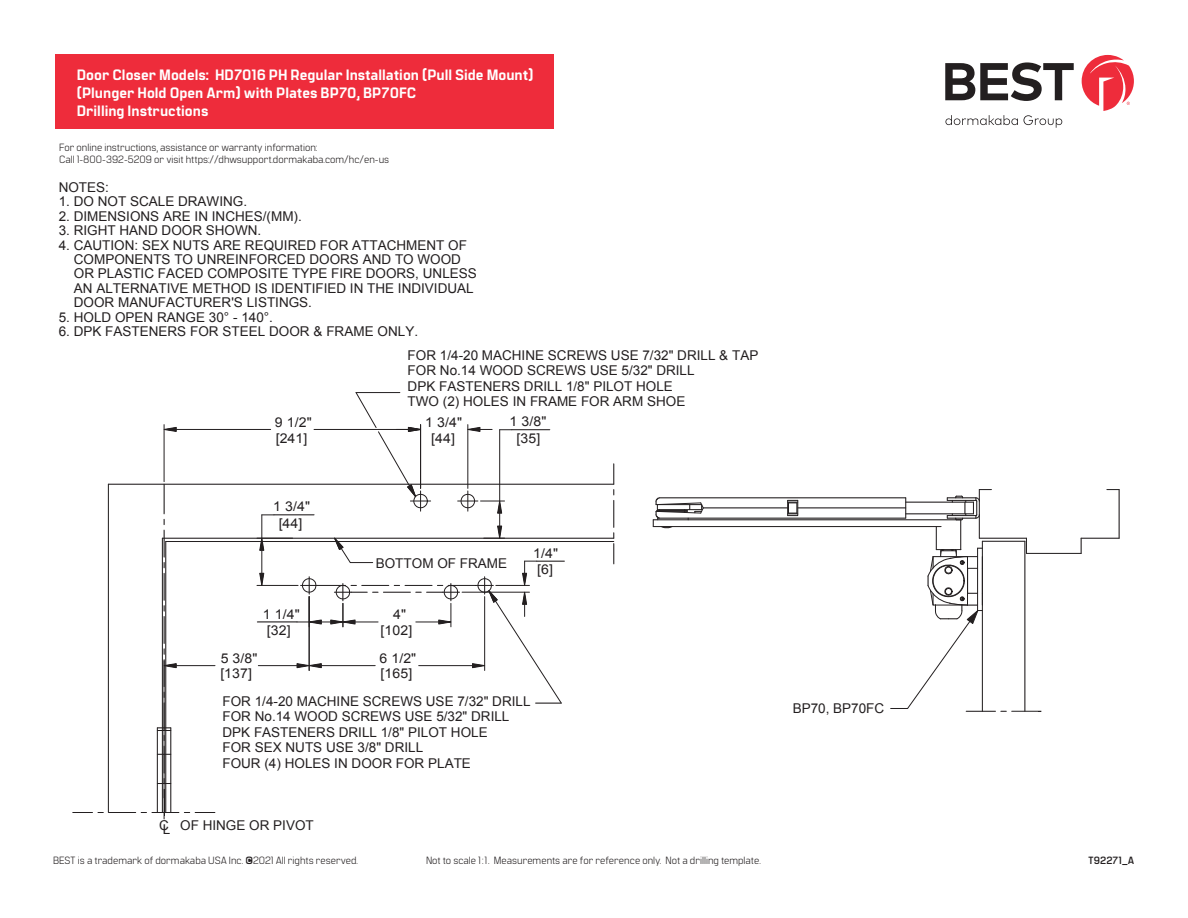
<style>
.page{position:relative;width:1188px;height:918px;background:#fff}
.page>*{position:absolute;margin:0;border:0;box-sizing:border-box;transform-origin:0 0}
.t1{font:800 15px/18px "Manifold CF";color:#fff}
.t2{font:13.5px/15.5px "Arial";color:#231f20}
.t3{font:13.5px "Arial";color:#231f20;scale:1.04 1}
.t4{font:10.5px/12.6px "Manifold CF";color:#231f20}
.t5{font:700 10.5px "Manifold CF";color:#231f20}
.s1{font-weight:700}
</style>
<div class="page">
<hr style="left:966px;top:711px;width:30px;height:1px;background:#231f20">
<svg style="left:1012px;top:711px;width:29px;height:1px"></svg>
<svg style="left:109px;top:812px;width:106px;height:1px"></svg>
<svg style="left:73px;top:812px;width:30px;height:1px"></svg>
<hr style="left:164px;top:484px;width:1px;height:30px;background:#231f20">
<svg style="left:164px;top:519px;width:1px;height:81px"></svg>
<svg style="left:164px;top:606px;width:1px;height:37px"></svg>
<hr style="left:164px;top:789px;width:1px;height:30px;background:#231f20">
<svg style="left:613px;top:464px;width:1px;height:20px"></svg>
<svg style="left:613px;top:490px;width:1px;height:37px"></svg>
<svg style="left:613px;top:544px;width:1px;height:20px"></svg>
<svg style="left:1107px;top:489px;width:12px;height:1px"></svg>
<svg style="left:905px;top:498px;width:1px;height:20px"></svg>
<svg style="left:787px;top:500px;width:12px;height:16px"></svg>
<hr style="left:798px;top:508px;width:108px;height:1px;background:#231f20">
<hr style="left:703px;top:508px;width:85px;height:1px;background:#231f20">
<hr style="left:658px;top:518px;width:248px;height:1px;background:#231f20">
<hr style="left:659px;top:497px;width:247px;height:1px;background:#231f20">
<hr style="left:653px;top:526px;width:288px;height:1px;background:#231f20">
<hr style="left:906px;top:514px;width:67px;height:1px;background:#231f20">
<hr style="left:906px;top:502px;width:67px;height:1px;background:#231f20">
<hr style="left:653px;top:519px;width:308px;height:1px;background:#231f20">
<svg style="left:1081px;top:539px;width:1px;height:14px"></svg>
<svg style="left:1026px;top:538px;width:1px;height:15px"></svg>
<hr style="left:1026px;top:553px;width:55px;height:1px;background:#231f20">
<hr style="left:982px;top:541px;width:43px;height:1px;background:#231f20">
<hr style="left:979px;top:538px;width:47px;height:1px;background:#231f20">
<hr style="left:982px;top:541px;width:1px;height:170px;background:#231f20">
<hr style="left:1025px;top:541px;width:1px;height:170px;background:#231f20">
<hr style="left:1081px;top:538px;width:38px;height:1px;background:#231f20">
<hr style="left:979px;top:490px;width:1px;height:48px;background:#231f20">
<hr style="left:1119px;top:490px;width:1px;height:48px;background:#231f20">
<hr style="left:960px;top:520px;width:1px;height:30px;background:#231f20">
<hr style="left:257px;top:622px;width:40px;height:1px;background:#231f20">
<hr style="left:274px;top:514px;width:40px;height:1px;background:#231f20">
<hr style="left:165px;top:542px;width:1px;height:271px;background:#231f20">
<hr style="left:166px;top:541px;width:448px;height:1px;background:#231f20">
<svg style="left:157px;top:703px;width:14px;height:81px"></svg>
<hr style="left:170px;top:728px;width:1px;height:85px;background:#231f20">
<hr style="left:157px;top:728px;width:1px;height:85px;background:#231f20">
<hr style="left:162px;top:538px;width:1px;height:275px;background:#231f20">
<hr style="left:162px;top:538px;width:452px;height:1px;background:#231f20">
<hr style="left:108px;top:484px;width:506px;height:1px;background:#231f20">
<hr style="left:108px;top:484px;width:1px;height:329px;background:#231f20">
<svg style="left:947px;top:489px;width:44px;height:32px"></svg>
<svg style="left:653px;top:497px;width:51px;height:31px"></svg>
<hr style="left:164px;top:425px;width:1px;height:57px;background:#231f20">
<hr style="left:176px;top:429px;width:95px;height:1px;background:#231f20">
<hr style="left:257px;top:585px;width:41px;height:1px;background:#231f20">
<hr style="left:164px;top:661px;width:1px;height:137px;background:#231f20">
<hr style="left:258px;top:665px;width:39px;height:1px;background:#231f20">
<hr style="left:176px;top:665px;width:39px;height:1px;background:#231f20">
<svg style="left:163px;top:427px;width:14px;height:5px"></svg>
<svg style="left:259px;top:514px;width:15px;height:72px"></svg>
<svg style="left:296px;top:392px;width:268px;height:312px"></svg>
<svg style="left:161px;top:660px;width:16px;height:37px"></svg>
<svg style="left:890px;top:527px;width:93px;height:182px"></svg>
<svg style="left:945px;top:62px;width:129px;height:39px"></svg>
<svg style="left:1082px;top:55px;width:52px;height:56px"></svg>
<svg style="left:945px;top:115px;width:117px;height:13px"></svg>
<div style="left:55px;top:54px;width:499px;height:75px;background:#ee2c3b"></div>
<p class="t1" style="left:77px;top:66px;width:458px">Door Closer Models: HD7016 PH Regular Installation (Pull Side Mount) (Plunger Hold Open Arm) with Plates BP70, BP70FC<br>Drilling Instructions</p>
<p class="t4" style="left:59px;top:141px;width:332px">For online instructions, assistance or warranty information:<br>Call 1-800-392-5209 or visit https://dhwsupport.dormakaba.com/hc/en-us</p>
<p class="t2" style="left:59px;top:180px;width:52px">NOTES:</p>
<p class="t2" style="left:59px;top:194px;width:190px">1. DO NOT SCALE DRAWING.</p>
<p class="t2" style="left:59px;top:209px;width:245px">2. DIMENSIONS ARE IN INCHES/(MM).</p>
<p class="t2" style="left:59px;top:223px;width:204px">3. RIGHT HAND DOOR SHOWN.</p>
<p class="t2" style="left:74px;top:238px;width:395px;line-height:14.4px;text-indent:-15px">4. CAUTION: SEX NUTS ARE REQUIRED FOR ATTACHMENT OF<br>COMPONENTS TO UNREINFORCED DOORS AND TO WOOD</p>
<p class="t2" style="left:74px;top:267px;width:405px;line-height:14.4px">OR PLASTIC FACED COMPOSITE TYPE FIRE DOORS, UNLESS<br>AN ALTERNATIVE METHOD IS IDENTIFIED IN THE INDIVIDUAL<br>DOOR MANUFACTURER'S LISTINGS.</p>
<p class="t2" style="left:59px;top:309px;width:216px">5. HOLD OPEN RANGE 30° - 140°.</p>
<p class="t2" style="left:59px;top:324px;width:361px">6. DPK FASTENERS FOR STEEL DOOR &amp; FRAME ONLY.</p>
<p class="t2" style="left:408px;top:347px;width:352px">FOR 1/4-20 MACHINE SCREWS USE 7/32" DRILL &amp; TAP FOR No.14 WOOD SCREWS USE 5/32" DRILL<br>DPK FASTENERS DRILL 1/8" PILOT HOLE<br>TWO (2) HOLES IN FRAME FOR ARM SHOE</p>
<p class="t3" style="left:275px;top:413px;width:37px">9 1/2"</p>
<p class="t3" style="left:425px;top:413px;width:37px">1 3/4"</p>
<p class="t3" style="left:276px;top:430px;width:32px">[241]</p>
<p class="t3" style="left:431px;top:430px;width:24px">[44]</p>
<p class="t3" style="left:273px;top:498px;width:37px">1 3/4"</p>
<p class="t3" style="left:279px;top:515px;width:24px">[44]</p>
<p class="t3" style="left:510px;top:413px;width:37px">1 3/8"</p>
<p class="t3" style="left:517px;top:430px;width:24px">[35]</p>
<p class="t3" style="left:263px;top:605px;width:37px">1 1/4"</p>
<p class="t3" style="left:267px;top:622px;width:24px">[32]</p>
<p class="t2" style="left:376px;top:556px;width:133px">BOTTOM OF FRAME</p>
<p class="t3" style="left:393px;top:606px;width:14px">4"</p>
<p class="t3" style="left:381px;top:621px;width:32px">[102]</p>
<p class="t3" style="left:221px;top:649px;width:37px">5 3/8"</p>
<p class="t3" style="left:380px;top:649px;width:37px">6 1/2"</p>
<p class="t3" style="left:220px;top:665px;width:32px">[137]</p>
<p class="t3" style="left:381px;top:665px;width:32px">[165]</p>
<p class="t3" style="left:533px;top:544px;width:25px">1/4"</p>
<p class="t3" style="left:537px;top:561px;width:17px">[6]</p>
<p class="t2" style="left:223px;top:694px;width:310px">FOR 1/4-20 MACHINE SCREWS USE 7/32" DRILL</p>
<p class="t2" style="left:222px;top:709px;width:289px">FOR No.14 WOOD SCREWS USE 5/32" DRILL<br>DPK FASTENERS DRILL 1/8" PILOT HOLE<br>FOR SEX NUTS USE 3/8" DRILL<br>FOUR (4) HOLES IN DOOR FOR PLATE</p>
<p class="t2" style="left:159px;top:817px;width:156px">C OF HINGE OR PIVOT</p>
<p class="t2" style="left:163px;top:822px;width:9px">L</p>
<p class="t2" style="left:793px;top:700px;width:93px">BP70, BP70FC</p>
<p class="t4" style="left:53px;top:854px;width:306px">BEST is a trademark of dormakaba USA Inc. <span class="s1">©</span>2021 All rights reserved.</p>
<p class="t4" style="left:426px;top:854px;width:336px">Not to scale 1:1. Measurements are for reference only. Not a drilling template.</p>
<p class="t5" style="left:1088px;top:854px;width:48px">T92271_A</p>
</div>
